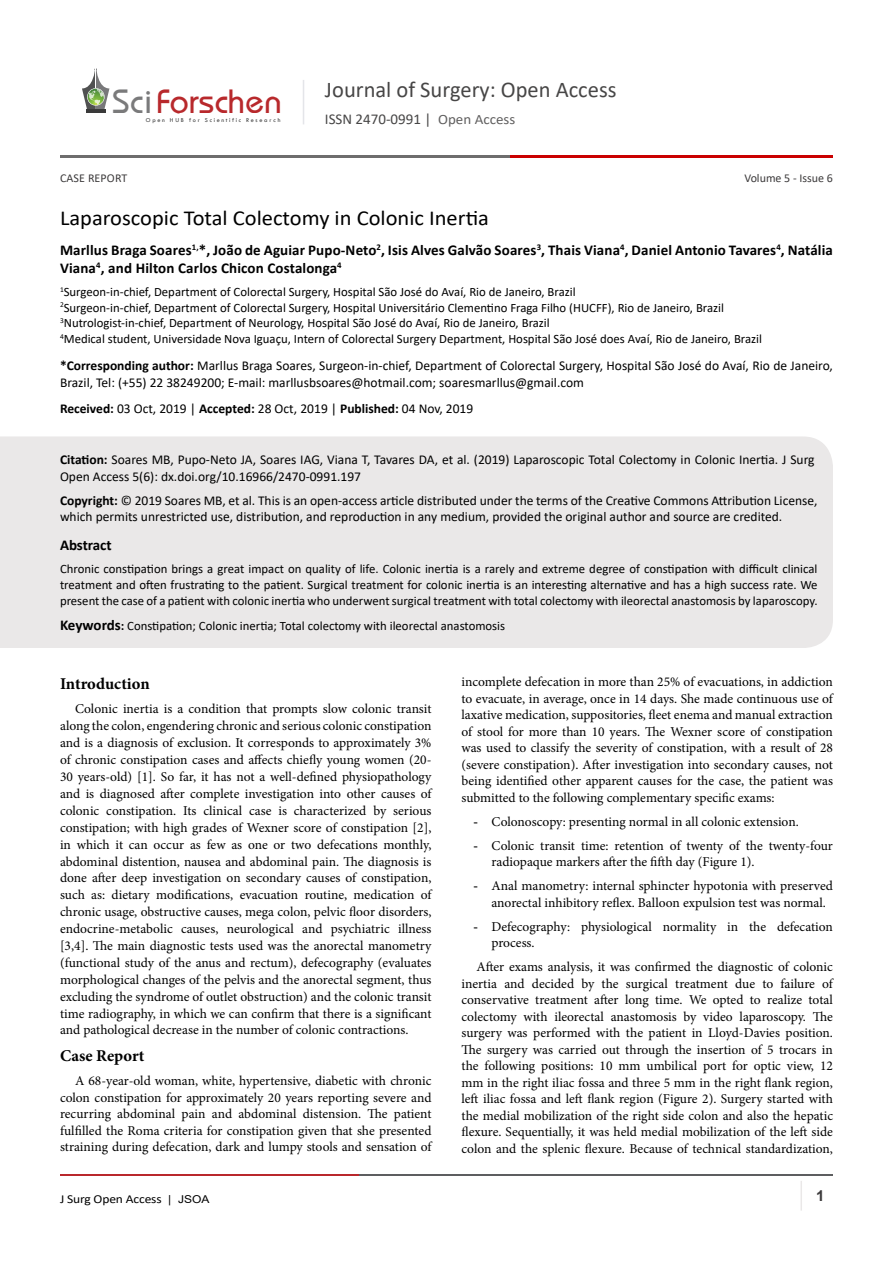
<style>
.page{position:relative;width:893px;height:1263px;background:#fff}
.page>*{position:absolute;margin:0;border:0;box-sizing:border-box;transform-origin:0 0}
.t1{font:35.1px "Opal";color:#b8292c}
.t2{font:22.5px "Calibri";color:#474646}
.t3{font:21.3px "Calibri";color:#000;scale:1.05 1}
.t4{font:700 16.5px "Minion Pro";color:#000}
.heading_1{font:700 15px/18px "Calibri";letter-spacing:.01em;color:#000}
.t5{font:15px "Calibri";color:#474646}
.t6{font:700 15px "Arial";color:#3c3a3b}
.t7{font:13.5px/16.5px "Minion Pro";color:#000;text-align:justify}
.t8{font:13.5px/16.5px "Calibri";color:#000}
.t9{font:12.75px/15.8px "Calibri";color:#000;text-align:justify}
.t10{font:12.15px "Calibri";letter-spacing:-.01em;color:#000;scale:1.11 1}
.t11{font:12px "Calibri";color:#3c3a3b}
.t12{font:6.15px "Tw Cen";letter-spacing:.28em;color:#3a3a3a}
.s1{color:#7a7a7b}
.s2{font-size:14.25px;color:#605f5f}
.s3{font-weight:700}
.s4{font-weight:700;font-size:15px}
.s5{font-family:"Times New Roman"}
.s6{font-family:"Arial";font-size:10.8px}
</style>
<div class="page">
<hr style="left:86px;top:109px;width:19px;height:4px;background:#3a3a3a">
<svg style="left:82px;top:68px;width:27px;height:41px"></svg>
<hr style="left:303px;top:80px;width:1px;height:44px;background:#e4e5e9">
<hr style="left:800px;top:1181px;width:2px;height:29px;background:#eae8e8">
<hr style="left:60px;top:1174px;width:300px;height:2px;background:#b9282c">
<hr style="left:359px;top:1174px;width:474px;height:2px;background:#5d5e60">
<hr style="left:60px;top:155px;width:535px;height:2px;background:#6e6d6d">
<hr style="left:511px;top:155px;width:322px;height:2px;background:#ca0000">
<div style="left:0;top:436px;width:833px;height:212px;background:#eae8e8"></div>
<p class="t1" style="left:113px;top:80px;width:171px"><span class="s1">Sci</span>Forschen</p>
<p class="t12" style="left:146px;top:116px;width:136px">Open HUB for Scientific Research</p>
<h2 class="t2" style="left:325px;top:74px;width:293px">Journal of Surgery: Open Access</h2>
<p class="t5" style="left:325px;top:109px;width:192px">ISSN 2470-0991 | <span class="s2">Open Access</span></p>
<p class="t11" style="left:744px;top:170px;width:90px">Volume 5 - Issue 6</p>
<p class="t11" style="left:60px;top:170px;width:69px">CASE REPORT</p>
<p class="t3" style="left:60px;top:203px;width:410px">Laparoscopic Total Colectomy in Colonic Inertia</p>
<p class="heading_1" style="left:60px;top:240px;width:774px">Marllus Braga Soares<sup>1,</sup>*, João de Aguiar Pupo-Neto<sup>2</sup>, Isis Alves Galvão Soares<sup>3</sup>, Thais Viana<sup>4</sup>, Daniel Antonio Tavares<sup>4</sup>, Natália<br>Viana<sup>4</sup>, and Hilton Carlos Chicon Costalonga<sup>4</sup></p>
<p class="t9" style="left:60px;top:283px;width:517px"><sup>1</sup>Surgeon-in-chief, Department of Colorectal Surgery, Hospital São José do Avaí, Rio de Janeiro, Brazil</p>
<p class="t9" style="left:60px;top:299px;width:666px"><sup>2</sup>Surgeon-in-chief, Department of Colorectal Surgery, Hospital Universitário Clementino Fraga Filho (HUCFF), Rio de Janeiro, Brazil</p>
<p class="t9" style="left:60px;top:315px;width:491px"><sup>3</sup>Nutrologist-in-chief, Department of Neurology, Hospital São José do Avaí, Rio de Janeiro, Brazil</p>
<p class="t9" style="left:60px;top:331px;width:704px"><sup>4</sup>Medical student, Universidade Nova Iguaçu, Intern of Colorectal Surgery Department, Hospital São José does Avaí, Rio de Janeiro, Brazil</p>
<p class="t8" style="left:60px;top:357px;width:774px"><span class="s3">*Corresponding author:</span> Marllus Braga Soares, Surgeon-in-chief, Department of Colorectal Surgery, Hospital São José do Avaí, Rio de Janeiro,<br>Brazil, Tel: (+55) 22 38249200; E-mail: marllusbsoares@hotmail.com; soaresmarllus@gmail.com</p>
<p class="t8" style="left:60px;top:400px;width:415px"><span class="s3">Received:</span> 03 Oct, 2019 | <span class="s3">Accepted:</span> 28 Oct, 2019 | <span class="s3">Published:</span> 04 Nov, 2019</p>
<p class="t8" style="left:60px;top:451px;width:756px"><span class="s3">Citation:</span> Soares MB, Pupo-Neto JA, Soares IAG, Viana T, Tavares DA, et al. (2019) Laparoscopic Total Colectomy in Colonic Inertia. J Surg<br>Open Access 5(6): dx.doi.org/10.16966/2470-0991.197</p>
<p class="t8" style="left:60px;top:492px;width:759px"><span class="s3">Copyright:</span> © 2019 Soares MB, et al. This is an open-access article distributed under the terms of the Creative Commons Attribution License, which permits unrestricted use, distribution, and reproduction in any medium, provided the original author and source are credited.</p>
<p class="heading_1" style="left:60px;top:536px;width:53px">Abstract</p>
<p class="t9" style="left:60px;top:561px;width:759px">Chronic constipation brings a great impact on quality of life. Colonic inertia is a rarely and extreme degree of constipation with difficult clinical treatment and often frustrating to the patient. Surgical treatment for colonic inertia is an interesting alternative and has a high success rate. We present the case of a patient with colonic inertia who underwent surgical treatment with total colectomy with ileorectal anastomosis by laparoscopy.</p>
<p class="t9" style="left:60px;top:618px;width:447px"><span class="s4">Keywords</span><span class="s3">:</span> Constipation; Colonic inertia; Total colectomy with ileorectal anastomosis</p>
<p class="t4" style="left:60px;top:672px;width:91px">Introduction</p>
<p class="t7" style="left:60px;top:700px;width:373px;line-height:17px;text-indent:15px">Colonic inertia is a condition that prompts slow colonic transit along the colon, engendering chronic and serious colonic constipation and is a diagnosis of exclusion. It corresponds to approximately 3% of chronic constipation cases and affects chiefly young women (20- 30 years-old) [1]. So far, it has not a well-defined physiopathology and is diagnosed after complete investigation into other causes of colonic constipation. Its clinical case is characterized by serious constipation; with high grades of Wexner score of constipation [2], in which it can occur as few as one or two defecations monthly, abdominal distention, nausea and abdominal pain. The diagnosis is done after deep investigation on secondary causes of constipation, such as: dietary modifications, evacuation routine, medication of chronic usage, obstructive causes, mega colon, pelvic floor disorders, endocrine-metabolic causes, neurological and psychiatric illness [3,4]. The main diagnostic tests used was the anorectal manometry (functional study of the anus and rectum), defecography (evaluates morphological changes of the pelvis and the anorectal segment, thus excluding the syndrome of outlet obstruction) and the colonic transit time radiography, in which we can confirm that there is a significant and pathological decrease in the number of colonic contractions.</p>
<p class="t4" style="left:60px;top:1044px;width:86px">Case Report</p>
<p class="t7" style="left:60px;top:1073px;width:373px;text-indent:15px">A 68-year-old woman, white, hypertensive, diabetic with chronic colon constipation for approximately 20 years reporting severe and recurring abdominal pain and abdominal distension. The patient fulfilled the Roma criteria for constipation given that she presented straining during defecation, dark and lumpy stools and sensation of</p>
<p class="t7" style="left:461px;top:674px;width:373px">incomplete defecation in more than 25% of evacuations, in addiction to evacuate, in average, once in 14 days. She made continuous use of laxative medication, suppositories, fleet enema and manual extraction of stool for more than 10 years. The Wexner score of constipation was used to classify the severity of constipation, with a result of 28 (severe constipation). After investigation into secondary causes, not being identified other apparent causes for the case, the patient was submitted to the following complementary specific exams:</p>
<p class="t7" style="left:473px;top:813px;width:327px"><span class="s5">-</span> Colonoscopy: presenting normal in all colonic extension.</p>
<p class="t7" style="left:491px;top:837px;width:343px;text-indent:-18px"><span class="s5">-</span> Colonic transit time: retention of twenty of the twenty-four radiopaque markers after the fifth day (Figure 1).</p>
<p class="t7" style="left:491px;top:878px;width:343px;text-indent:-18px"><span class="s5">-</span> Anal manometry: internal sphincter hypotonia with preserved anorectal inhibitory reflex. Balloon expulsion test was normal.</p>
<p class="t7" style="left:491px;top:918px;width:343px;text-indent:-18px"><span class="s5">-</span> Defecography: physiological normality in the defecation process.</p>
<p class="t7" style="left:461px;top:959px;width:373px;text-indent:15px">After exams analysis, it was confirmed the diagnostic of colonic inertia and decided by the surgical treatment due to failure of conservative treatment after long time. We opted to realize total colectomy with ileorectal anastomosis by video laparoscopy. The surgery was performed with the patient in Lloyd-Davies position.<br>The surgery was carried out through the insertion of 5 trocars in the following positions: 10 mm umbilical port for optic view, 12 mm in the right iliac fossa and three 5 mm in the right flank region, left iliac fossa and left flank region (Figure 2). Surgery started with the medial mobilization of the right side colon and also the hepatic flexure. Sequentially, it was held medial mobilization of the left side colon and the splenic flexure. Because of technical standardization,</p>
<p class="t10" style="left:60px;top:1190px;width:136px">J Surg Open Access <span class="s6">| JSOA</span></p>
<p class="t6" style="left:816px;top:1185px;width:10px">1</p>
</div>
